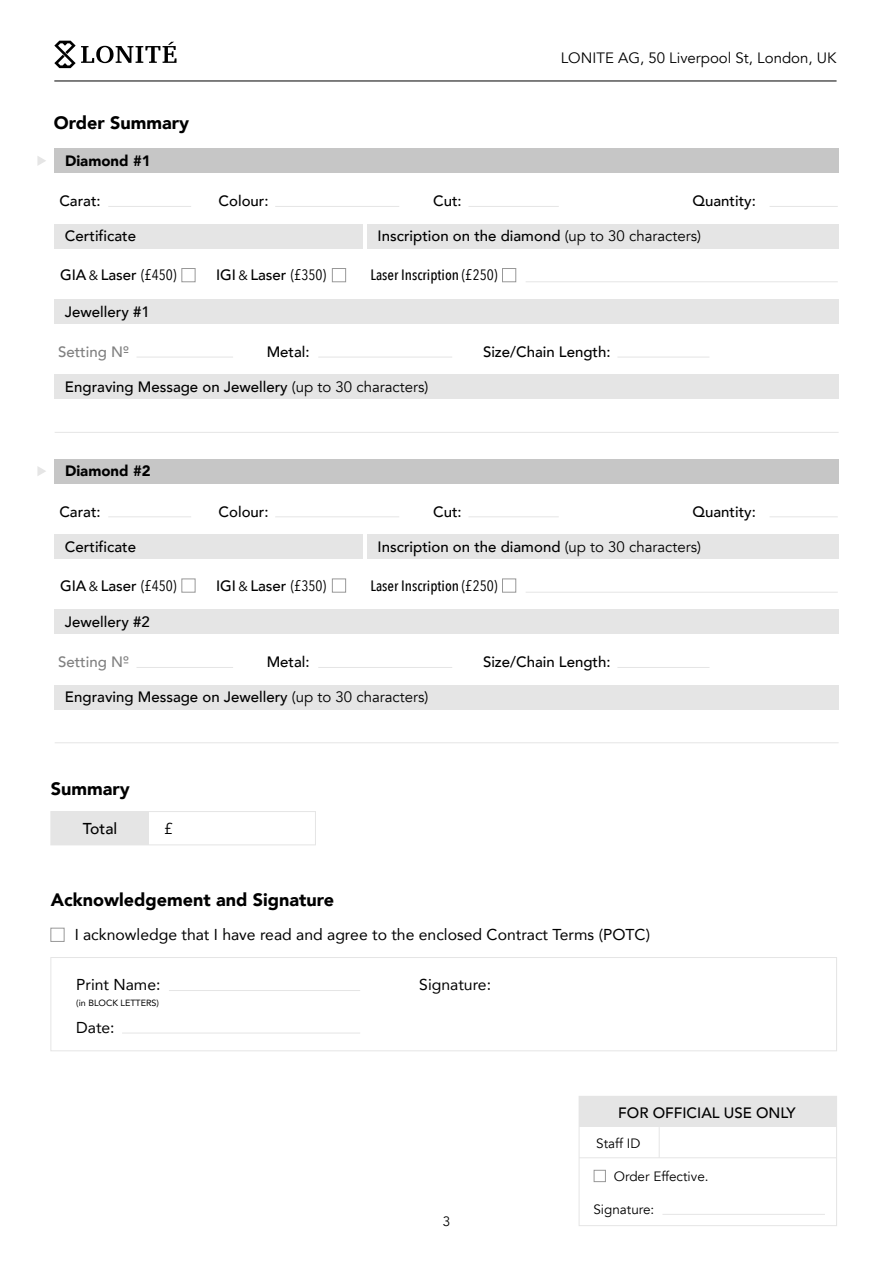
<style>
.page{position:relative;width:893px;height:1263px;background:#fff}
.page>*{position:absolute;margin:0;border:0;box-sizing:border-box;transform-origin:0 0}
.t1{font:900 18px "Avenir";color:#000}
.t2{font:15.75px "Avenir";color:#000}
.t3{font:500 15.75px "Avenir";color:#000}
.t4{font:15.75px "Avenir";color:#000}
.t5{font:500 15px "Avenir";color:#000}
.t6{font:500 15px "Avenir Next Condensed";color:#000}
.t7{font:15px "Avenir";color:#000}
.t8{font:900 15px "Avenir";color:#000}
.t9{font:500 15px "Avenir";color:#808080}
.t10{font:13.5px "Avenir";color:#000}
.t11{font:9px "Avenir";color:#000}
.s1{font-weight:400}
.s2{font-weight:400;font-size:13.5px}
.s3{font-family:"Avenir Next Condensed";font-weight:400}
</style>
<div class="page">
<svg style="left:54px;top:41px;width:123px;height:27px"></svg>
<hr style="left:54px;top:81px;width:783px;height:1px;background:#000">
<div style="left:50px;top:811px;width:266px;height:34px;border:1px solid #e5e5e5"></div>
<div style="left:51px;top:811px;width:97px;height:34px;background:#e5e5e5"></div>
<div style="left:50px;top:957px;width:787px;height:94px;border:1px solid #e5e5e5"></div>
<hr style="left:169px;top:990px;width:191px;height:1px;background:#e5e5e5">
<div style="left:594px;top:1170px;width:12px;height:12px;border:1px solid #989898"></div>
<hr style="left:662px;top:1214px;width:163px;height:1px;background:#e5e5e5">
<hr style="left:122px;top:1033px;width:238px;height:1px;background:#e5e5e5">
<div style="left:579px;top:1096px;width:258px;height:31px;background:#e5e5e5"></div>
<hr style="left:579px;top:1157px;width:257px;height:1px;background:#e5e5e5">
<div style="left:579px;top:1096px;width:258px;height:130px;border:1px solid #e5e5e5"></div>
<hr style="left:659px;top:1127px;width:1px;height:31px;background:#e5e5e5">
<div style="left:54px;top:148px;width:785px;height:25px;background:#c6c6c6"></div>
<div style="left:54px;top:299px;width:785px;height:25px;background:#e5e5e5"></div>
<div style="left:54px;top:374px;width:785px;height:25px;background:#e5e5e5"></div>
<svg style="left:37px;top:156px;width:9px;height:10px"></svg>
<hr style="left:108px;top:206px;width:83px;height:1px;background:#e5e5e5">
<hr style="left:318px;top:357px;width:134px;height:1px;background:#e5e5e5">
<hr style="left:617px;top:357px;width:92px;height:1px;background:#e5e5e5">
<hr style="left:136px;top:357px;width:97px;height:1px;background:#e5e5e5">
<hr style="left:275px;top:206px;width:124px;height:1px;background:#e5e5e5">
<hr style="left:468px;top:206px;width:91px;height:1px;background:#e5e5e5">
<hr style="left:55px;top:432px;width:784px;height:1px;background:#e5e5e5">
<hr style="left:770px;top:206px;width:68px;height:1px;background:#e5e5e5">
<div style="left:54px;top:459px;width:785px;height:24px;background:#c6c6c6"></div>
<div style="left:54px;top:609px;width:785px;height:25px;background:#e5e5e5"></div>
<div style="left:54px;top:685px;width:785px;height:24px;background:#e5e5e5"></div>
<div style="left:50px;top:928px;width:15px;height:14px;border:1px solid #989898"></div>
<svg style="left:37px;top:466px;width:9px;height:10px"></svg>
<hr style="left:108px;top:516px;width:83px;height:1px;background:#e5e5e5">
<hr style="left:318px;top:667px;width:134px;height:1px;background:#e5e5e5">
<hr style="left:617px;top:667px;width:92px;height:1px;background:#e5e5e5">
<hr style="left:136px;top:667px;width:97px;height:1px;background:#e5e5e5">
<hr style="left:275px;top:516px;width:124px;height:1px;background:#e5e5e5">
<hr style="left:468px;top:516px;width:91px;height:1px;background:#e5e5e5">
<hr style="left:55px;top:742px;width:784px;height:1px;background:#e5e5e5">
<hr style="left:770px;top:516px;width:68px;height:1px;background:#e5e5e5">
<div style="left:181px;top:268px;width:14px;height:14px;border:1px solid #989898"></div>
<div style="left:332px;top:268px;width:14px;height:14px;border:1px solid #989898"></div>
<div style="left:502px;top:268px;width:14px;height:14px;border:1px solid #989898"></div>
<hr style="left:526px;top:281px;width:312px;height:1px;background:#e5e5e5">
<div style="left:54px;top:224px;width:308px;height:24px;background:#e5e5e5"></div>
<div style="left:367px;top:224px;width:472px;height:24px;background:#e5e5e5"></div>
<div style="left:181px;top:578px;width:14px;height:14px;border:1px solid #989898"></div>
<div style="left:332px;top:578px;width:14px;height:14px;border:1px solid #989898"></div>
<div style="left:502px;top:578px;width:14px;height:14px;border:1px solid #989898"></div>
<hr style="left:526px;top:592px;width:312px;height:1px;background:#e5e5e5">
<div style="left:54px;top:534px;width:308px;height:25px;background:#e5e5e5"></div>
<div style="left:367px;top:534px;width:472px;height:25px;background:#e5e5e5"></div>
<p class="t1" style="left:54px;top:111px;width:137px">Order Summary</p>
<p class="t8" style="left:65px;top:151px;width:87px">Diamond #1</p>
<p class="t5" style="left:59px;top:191px;width:43px">Carat:</p>
<p class="t7" style="left:561px;top:48px;width:277px">LONITE AG, 50 Liverpool St, London, UK</p>
<p class="t5" style="left:219px;top:191px;width:52px">Colour:</p>
<p class="t5" style="left:433px;top:191px;width:30px">Cut:</p>
<p class="t5" style="left:693px;top:191px;width:65px">Quantity:</p>
<p class="t5" style="left:65px;top:226px;width:73px">Certificate</p>
<p class="t5" style="left:378px;top:226px;width:325px">Inscription on the diamond <span class="s1">(up to 30 characters)</span></p>
<p class="t5" style="left:60px;top:265px;width:118px">GIA <span class="s2">&amp;</span> Laser <span class="s3">(£450)</span></p>
<p class="t5" style="left:216px;top:265px;width:112px">IGI <span class="s2">&amp;</span> Laser <span class="s3">(£350)</span></p>
<p class="t6" style="left:370px;top:265px;width:129px">Laser Inscription <span class="s1">(£250)</span></p>
<p class="t5" style="left:65px;top:302px;width:86px">Jewellery #1</p>
<p class="t9" style="left:58px;top:342px;width:72px">Setting Nº</p>
<p class="t5" style="left:267px;top:342px;width:45px">Metal:</p>
<p class="t5" style="left:483px;top:342px;width:129px">Size/Chain Length:</p>
<p class="t5" style="left:65px;top:377px;width:365px">Engraving Message on Jewellery <span class="s1">(up to 30 characters)</span></p>
<p class="t8" style="left:65px;top:461px;width:87px">Diamond #2</p>
<p class="t5" style="left:59px;top:502px;width:43px">Carat:</p>
<p class="t5" style="left:219px;top:502px;width:52px">Colour:</p>
<p class="t5" style="left:433px;top:502px;width:30px">Cut:</p>
<p class="t5" style="left:693px;top:502px;width:65px">Quantity:</p>
<p class="t5" style="left:65px;top:537px;width:73px">Certificate</p>
<p class="t5" style="left:378px;top:537px;width:325px">Inscription on the diamond <span class="s1">(up to 30 characters)</span></p>
<p class="t5" style="left:60px;top:576px;width:118px">GIA <span class="s2">&amp;</span> Laser <span class="s3">(£450)</span></p>
<p class="t5" style="left:216px;top:576px;width:112px">IGI <span class="s2">&amp;</span> Laser <span class="s3">(£350)</span></p>
<p class="t6" style="left:370px;top:576px;width:129px">Laser Inscription <span class="s1">(£250)</span></p>
<p class="t5" style="left:65px;top:612px;width:86px">Jewellery #2</p>
<p class="t9" style="left:58px;top:652px;width:72px">Setting Nº</p>
<p class="t5" style="left:267px;top:652px;width:45px">Metal:</p>
<p class="t5" style="left:483px;top:652px;width:129px">Size/Chain Length:</p>
<p class="t5" style="left:65px;top:687px;width:365px">Engraving Message on Jewellery <span class="s1">(up to 30 characters)</span></p>
<p class="t1" style="left:51px;top:777px;width:80px">Summary</p>
<p class="t3" style="left:83px;top:819px;width:36px">Total</p>
<p class="t4" style="left:164px;top:819px;width:10px">£</p>
<p class="t1" style="left:51px;top:888px;width:285px">Acknowledgement and Signature</p>
<p class="t2" style="left:75px;top:924px;width:577px">I acknowledge that I have read and agree to the enclosed Contract Terms (POTC)</p>
<p class="t2" style="left:76px;top:974px;width:86px">Print Name:</p>
<p class="t2" style="left:419px;top:974px;width:73px">Signature:</p>
<p class="t11" style="left:76px;top:997px;width:84px">(in BLOCK LETTERS)</p>
<p class="t2" style="left:76px;top:1017px;width:40px">Date:</p>
<p class="t10" style="left:443px;top:1212px;width:9px">3</p>
<p class="t5" style="left:618px;top:1102px;width:179px">FOR OFFICIAL USE ONLY</p>
<p class="t10" style="left:596px;top:1134px;width:46px">Staff ID</p>
<p class="t10" style="left:614px;top:1167px;width:96px">Order Effective.</p>
<p class="t10" style="left:593px;top:1200px;width:62px">Signature:</p>
</div>
